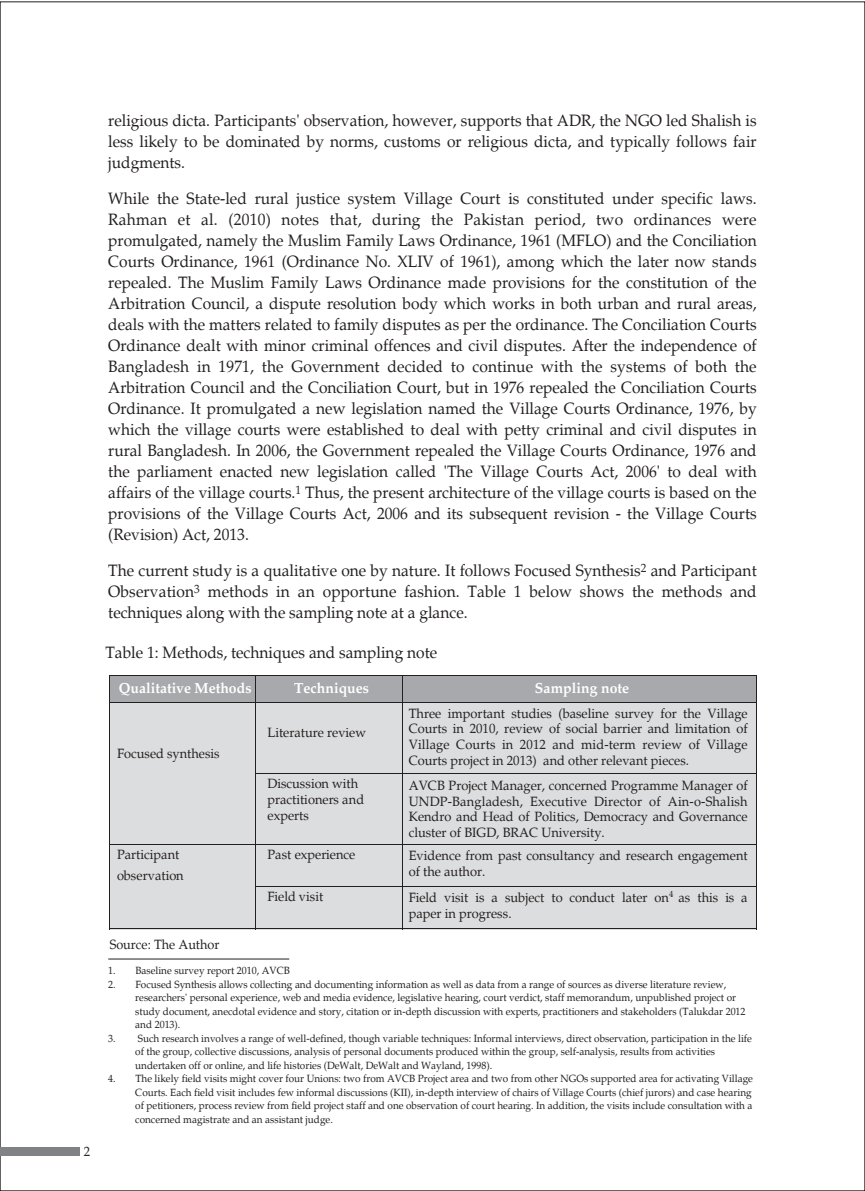
<style>
.page{position:relative;width:865px;height:1191px;background:#fff}
.page>*{position:absolute;margin:0;border:0;box-sizing:border-box;transform-origin:0 0}
.t1{font:16.5px/21px "Palatino";color:#231f20;text-align:justify;scale:.94 1}
.t2{font:700 14.85px "Palatino";letter-spacing:.005em;color:#fff;scale:.95 1}
.t3{font:13.5px/15.8px "Palatino";color:#231f20;scale:.95 1}
.t4{font:13.5px "Palatino";color:#231f20;scale:.94 1}
.t5{font:10.5px/13.5px "Palatino";color:#231f20;scale:.95 1}
</style>
<div class="page">
<hr style="left:108px;top:958px;width:181px;height:1px;background:#231f20">
<div style="left:109px;top:675px;width:647px;height:254px;background:#dcddde"></div>
<div style="left:109px;top:675px;width:647px;height:27px;background:#a7a9ac"></div>
<hr style="left:109px;top:675px;width:146px;height:1px;background:#231f20">
<hr style="left:256px;top:675px;width:146px;height:1px;background:#231f20">
<hr style="left:403px;top:675px;width:353px;height:1px;background:#231f20">
<svg style="left:109px;top:676px;width:1px;height:25px"></svg>
<hr style="left:109px;top:701px;width:146px;height:1px;background:#231f20">
<svg style="left:255px;top:675px;width:1px;height:27px"></svg>
<hr style="left:256px;top:701px;width:146px;height:1px;background:#231f20">
<svg style="left:402px;top:675px;width:1px;height:27px"></svg>
<hr style="left:403px;top:701px;width:353px;height:1px;background:#231f20">
<svg style="left:756px;top:675px;width:1px;height:27px"></svg>
<hr style="left:109px;top:702px;width:1px;height:71px;background:#231f20">
<hr style="left:255px;top:702px;width:1px;height:71px;background:#231f20">
<hr style="left:402px;top:702px;width:1px;height:71px;background:#231f20">
<hr style="left:756px;top:702px;width:1px;height:71px;background:#231f20">
<hr style="left:256px;top:773px;width:146px;height:1px;background:#231f20">
<hr style="left:403px;top:773px;width:353px;height:1px;background:#231f20">
<hr style="left:109px;top:774px;width:1px;height:69px;background:#231f20">
<hr style="left:255px;top:774px;width:1px;height:69px;background:#231f20">
<hr style="left:402px;top:774px;width:1px;height:69px;background:#231f20">
<hr style="left:756px;top:774px;width:1px;height:69px;background:#231f20">
<hr style="left:109px;top:843px;width:146px;height:1px;background:#231f20">
<hr style="left:256px;top:843px;width:146px;height:1px;background:#231f20">
<hr style="left:403px;top:843px;width:353px;height:1px;background:#231f20">
<hr style="left:109px;top:844px;width:1px;height:41px;background:#231f20">
<hr style="left:255px;top:844px;width:1px;height:41px;background:#231f20">
<hr style="left:402px;top:844px;width:1px;height:41px;background:#231f20">
<hr style="left:756px;top:844px;width:1px;height:41px;background:#231f20">
<hr style="left:256px;top:885px;width:146px;height:1px;background:#231f20">
<hr style="left:403px;top:885px;width:353px;height:1px;background:#231f20">
<hr style="left:109px;top:886px;width:1px;height:42px;background:#231f20">
<hr style="left:109px;top:928px;width:146px;height:1px;background:#231f20">
<hr style="left:255px;top:886px;width:1px;height:42px;background:#231f20">
<hr style="left:256px;top:928px;width:146px;height:1px;background:#231f20">
<hr style="left:402px;top:886px;width:1px;height:42px;background:#231f20">
<hr style="left:403px;top:928px;width:353px;height:1px;background:#231f20">
<hr style="left:756px;top:886px;width:1px;height:42px;background:#231f20">
<div style="left:0;top:1146px;width:80px;height:9px;background:#808285"></div>
<p class="t4" style="left:84px;top:1142px;width:8px">2</p>
<p class="t1" style="left:108px;top:110px;width:691px">religious dicta. Participants' observation, however, supports that ADR, the NGO led Shalish is less likely to be dominated by norms, customs or religious dicta, and typically follows fair judgments.</p>
<p class="t1" style="left:108px;top:188px;width:691px">While the State-led rural justice system Village Court is constituted under specific laws.<br>Rahman et al. (2010) notes that, during the Pakistan period, two ordinances were promulgated, namely the Muslim Family Laws Ordinance, 1961 (MFLO) and the Conciliation Courts Ordinance, 1961 (Ordinance No. XLIV of 1961), among which the later now stands repealed. The Muslim Family Laws Ordinance made provisions for the constitution of the Arbitration Council, a dispute resolution body which works in both urban and rural areas, deals with the matters related to family disputes as per the ordinance. The Conciliation Courts Ordinance dealt with minor criminal offences and civil disputes. After the independence of Bangladesh in 1971, the Government decided to continue with the systems of both the Arbitration Council and the Conciliation Court, but in 1976 repealed the Conciliation Courts Ordinance. It promulgated a new legislation named the Village Courts Ordinance, 1976, by which the village courts were established to deal with petty criminal and civil disputes in rural Bangladesh. In 2006, the Government repealed the Village Courts Ordinance, 1976 and the parliament enacted new legislation called 'The Village Courts Act, 2006' to deal with affairs of the village courts.<sup>1</sup> Thus, the present architecture of the village courts is based on the provisions of the Village Courts Act, 2006 and its subsequent revision - the Village Courts (Revision) Act, 2013.</p>
<p class="t1" style="left:108px;top:560px;width:691px">The current study is a qualitative one by nature. It follows Focused Synthesis<sup>2</sup> and Participant Observation<sup>3</sup> methods in an opportune fashion. Table 1 below shows the methods and techniques along with the sampling note at a glance.</p>
<p class="t1" style="left:105px;top:641px;width:354px">Table 1: Methods, techniques and sampling note</p>
<p class="t2" style="left:119px;top:678px;width:141px">Qualitative Methods</p>
<p class="t2" style="left:294px;top:678px;width:80px">Techniques</p>
<p class="t2" style="left:535px;top:678px;width:101px">Sampling note</p>
<p class="t3" style="left:117px;top:746px;width:109px">Focused synthesis</p>
<p class="t3" style="left:267px;top:725px;width:105px">Literature review</p>
<p class="t3" style="left:267px;top:775px;width:103px">Discussion with practitioners and experts</p>
<p class="t3" style="left:117px;top:843px;width:72px;line-height:20.7px">Participant observation</p>
<p class="t3" style="left:267px;top:846px;width:94px">Past experience</p>
<p class="t3" style="left:267px;top:888px;width:60px">Field visit</p>
<p class="t4" style="left:110px;top:935px;width:118px">Source: The Author</p>
<p class="t3" style="left:408px;top:705px;width:358px;text-align:justify">Three important studies (baseline survey for the Village Courts in 2010, review of social barrier and limitation of Village Courts in 2012 and mid-term review of Village Courts project in 2013) and other relevant pieces.</p>
<p class="t3" style="left:408px;top:777px;width:358px;text-align:justify">AVCB Project Manager, concerned Programme Manager of UNDP-Bangladesh, Executive Director of Ain-o-Shalish Kendro and Head of Politics, Democracy and Governance cluster of BIGD, BRAC University.</p>
<p class="t3" style="left:408px;top:847px;width:358px">Evidence from past consultancy and research engagement of the author.</p>
<p class="t3" style="left:408px;top:889px;width:358px">Field visit is a subject to conduct later on<sup>4</sup> as this is a paper in progress.</p>
<p class="t5" style="left:108px;top:963px;width:193px">1. Baseline survey report 2010, AVCB</p>
<p class="t5" style="left:135px;top:977px;width:644px;text-indent:-27px">2. Focused Synthesis allows collecting and documenting information as well as data from a range of sources as diverse literature review, researchers' personal experience, web and media evidence, legislative hearing, court verdict, staff memorandum, unpublished project or study document, anecdotal evidence and story, citation or in-depth discussion with experts, practitioners and stakeholders (Talukdar 2012 and 2013).</p>
<p class="t5" style="left:135px;top:1031px;width:650px;text-indent:-27px">3. Such research involves a range of well-defined, though variable techniques: Informal interviews, direct observation, participation in the life of the group, collective discussions, analysis of personal documents produced within the group, self-analysis, results from activities undertaken off or online, and life histories (DeWalt, DeWalt and Wayland, 1998).</p>
<p class="t5" style="left:135px;top:1071px;width:651px;text-indent:-27px">4. The likely field visits might cover four Unions: two from AVCB Project area and two from other NGOs supported area for activating Village Courts. Each field visit includes few informal discussions (KII), in-depth interview of chairs of Village Courts (chief jurors) and case hearing of petitioners, process review from field project staff and one observation of court hearing. In addition, the visits include consultation with a concerned magistrate and an assistant judge.</p>
</div>
